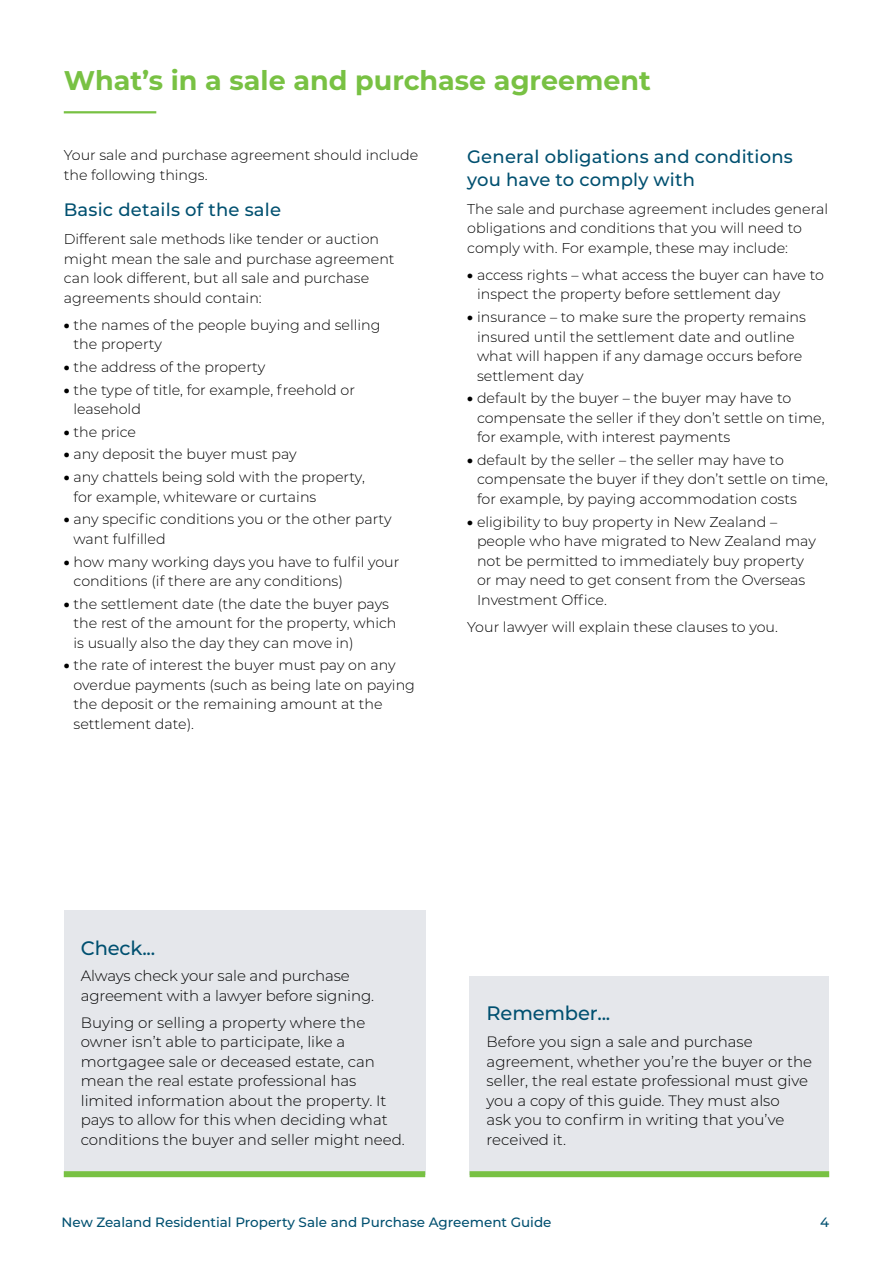
<style>
.page{position:relative;width:893px;height:1263px;background:#fff}
.page>*{position:absolute;margin:0;border:0;box-sizing:border-box;transform-origin:0 0}
.t1{font:700 27px "Montserrat";color:#78c143}
.t2{font:500 19.5px "Montserrat";letter-spacing:-.01em;color:#005070}
.t3{font:500 18px/22.5px "Montserrat";letter-spacing:.01em;color:#005070}
.t4{font:300 15px/19.5px "Montserrat";color:#000}
.t5{font:300 14.25px/19.5px "Montserrat";color:#000}
.t6{font:500 13.5px "Montserrat";color:#005070}
.s1{font-weight:900}
</style>
<div class="page">
<hr style="left:64px;top:111px;width:92px;height:2px;background:#78c143">
<div style="left:470px;top:976px;width:359px;height:198px;background:#e5e7eb"></div>
<div style="left:470px;top:1171px;width:359px;height:6px;background:#78c143"></div>
<div style="left:64px;top:910px;width:361px;height:264px;background:#e5e7eb"></div>
<div style="left:64px;top:1171px;width:361px;height:6px;background:#78c143"></div>
<h1 class="t1" style="left:64px;top:61px;width:589px">What’s in a sale and purchase agreement</h1>
<p class="t5" style="left:64px;top:145px;width:356px">Your sale and purchase agreement should include the following things.</p>
<p class="t3" style="left:64px;top:198px;width:219px">Basic details of the sale</p>
<p class="t5" style="left:64px;top:229px;width:332px">Different sale methods like tender or auction might mean the sale and purchase agreement can look different, but all sale and purchase agreements should contain:</p>
<p class="t5" style="left:74px;top:314px;width:308px;text-indent:-10px"><span class="s1">•</span> the names of the people buying and selling the property</p>
<p class="t5" style="left:64px;top:357px;width:203px"><span class="s1">•</span> the address of the property</p>
<p class="t5" style="left:74px;top:379px;width:283px;text-indent:-10px"><span class="s1">•</span> the type of title, for example, freehold or leasehold</p>
<p class="t5" style="left:64px;top:421px;width:74px"><span class="s1">•</span> the price</p>
<p class="t5" style="left:64px;top:444px;width:234px"><span class="s1">•</span> any deposit the buyer must pay</p>
<p class="t5" style="left:74px;top:467px;width:293px;text-indent:-10px"><span class="s1">•</span> any chattels being sold with the property, for example, whiteware or curtains</p>
<p class="t5" style="left:74px;top:509px;width:320px;text-indent:-10px"><span class="s1">•</span> any specific conditions you or the other party want fulfilled</p>
<p class="t5" style="left:74px;top:551px;width:327px;text-indent:-10px"><span class="s1">•</span> how many working days you have to fulfil your conditions (if there are any conditions)</p>
<p class="t5" style="left:74px;top:593px;width:324px;text-indent:-10px"><span class="s1">•</span> the settlement date (the date the buyer pays the rest of the amount for the property, which is usually also the day they can move in)</p>
<p class="t5" style="left:74px;top:655px;width:343px;text-indent:-10px"><span class="s1">•</span> the rate of interest the buyer must pay on any overdue payments (such as being late on paying the deposit or the remaining amount at the settlement date).</p>
<p class="t3" style="left:467px;top:145px;width:327px">General obligations and conditions you have to comply with</p>
<p class="t5" style="left:467px;top:199px;width:362px">The sale and purchase agreement includes general obligations and conditions that you will need to comply with. For example, these may include:</p>
<p class="t5" style="left:477px;top:265px;width:348px;text-indent:-10px"><span class="s1">•</span> access rights – what access the buyer can have to inspect the property before settlement day</p>
<p class="t5" style="left:477px;top:307px;width:330px;text-indent:-10px"><span class="s1">•</span> insurance – to make sure the property remains insured until the settlement date and outline what will happen if any damage occurs before settlement day</p>
<p class="t5" style="left:477px;top:388px;width:349px;text-indent:-10px"><span class="s1">•</span> default by the buyer – the buyer may have to compensate the seller if they don’t settle on time, for example, with interest payments</p>
<p class="t5" style="left:477px;top:450px;width:353px;text-indent:-10px"><span class="s1">•</span> default by the seller – the seller may have to compensate the buyer if they don’t settle on time, for example, by paying accommodation costs</p>
<p class="t5" style="left:477px;top:511px;width:340px;text-indent:-10px"><span class="s1">•</span> eligibility to buy property in New Zealand – people who have migrated to New Zealand may not be permitted to immediately buy property or may need to get consent from the Overseas Investment Office.</p>
<p class="t5" style="left:467px;top:616px;width:312px">Your lawyer will explain these clauses to you.</p>
<h2 class="t2" style="left:81px;top:934px;width:76px">Check...</h2>
<p class="t4" style="left:81px;top:966px;width:295px">Always check your sale and purchase agreement with a lawyer before signing.</p>
<p class="t4" style="left:81px;top:1012px;width:326px">Buying or selling a property where the owner isn’t able to participate, like a mortgagee sale or deceased estate, can mean the real estate professional has limited information about the property. It pays to allow for this when deciding what conditions the buyer and seller might need.</p>
<h2 class="t2" style="left:487px;top:1000px;width:125px">Remember...</h2>
<p class="t4" style="left:487px;top:1032px;width:327px">Before you sign a sale and purchase agreement, whether you’re the buyer or the seller, the real estate professional must give you a copy of this guide. They must also<br>ask you to confirm in writing that you’ve received it.</p>
<p class="t6" style="left:62px;top:1213px;width:491px">New Zealand Residential Property Sale and Purchase Agreement Guide</p>
<p class="t6" style="left:820px;top:1213px;width:11px">4</p>
</div>
